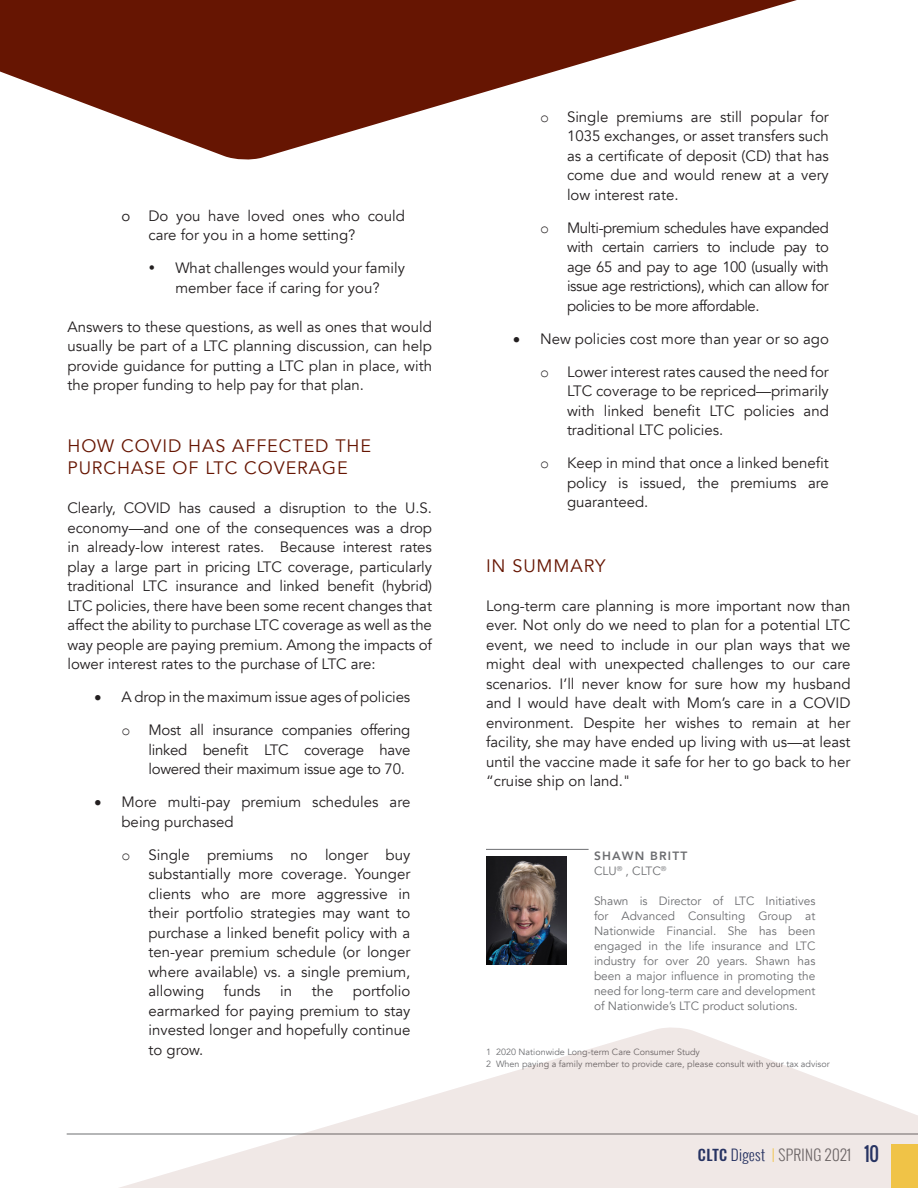
<style>
.page{position:relative;width:918px;height:1188px;background:#fff}
.page>*{position:absolute;margin:0;border:0;box-sizing:border-box;transform-origin:0 0}
.t1{font:18px/22.5px "Avenir";letter-spacing:.05em;color:#661502}
.t2{font:15px/19.5px "Avenir";color:#231f20;text-align:justify}
.t3{font:300 15px "Oswald";letter-spacing:.02em;color:#6d6e71}
.t4{font:12px/15px "Avenir";color:#6d6e71;text-align:justify}
.t5{font:800 12px "Avenir";letter-spacing:.1em;color:#6d6e71}
.t6{font:9px "Avenir";color:#6d6e71}
.s1{font-family:"Courier New"}
.s2{font-weight:500;color:#21376d}
.s3{color:#21376d}
.s4{color:#ffd74f}
.s5{font-weight:400;font-size:18.9px;color:#21376d}
</style>
<div class="page">
<svg style="left:0;top:0;width:797px;height:160px;fill:#661502"></svg>
<svg style="left:66px;top:1027px;width:852px;height:161px;fill:#f0e8e6"></svg>
<hr style="left:486px;top:849px;width:103px;height:1px;background:#6d6e71">
<img style="left:486px;top:857px;width:81px;height:108px">
<p class="t2" style="left:148px;top:206px;width:258px;text-indent:-27px">o Do you have loved ones who could care for you in a home setting?</p>
<p class="t2" style="left:176px;top:258px;width:231px">What challenges would your family member face if caring for you?</p>
<p class="t2" style="left:68px;top:317px;width:366px">Answers to these questions, as well as ones that would usually be part of a LTC planning discussion, can help provide guidance for putting a LTC plan in place, with the proper funding to help pay for that plan.</p>
<p class="t1" style="left:68px;top:434px;width:305px">HOW COVID HAS AFFECTED THE<br>PURCHASE OF LTC COVERAGE</p>
<p class="t2" style="left:68px;top:498px;width:366px">Clearly, COVID has caused a disruption to the U.S. economy—and one of the consequences was a drop in already-low interest rates. Because interest rates play a large part in pricing LTC coverage, particularly traditional LTC insurance and linked benefit (hybrid)<br>LTC policies, there have been some recent changes that affect the ability to purchase LTC coverage as well as the way people are paying premium. Among the impacts of lower interest rates to the purchase of LTC are:</p>
<p class="t2" style="left:94px;top:687px;width:317px">• A drop in the maximum issue ages of policies</p>
<p class="t2" style="left:148px;top:720px;width:263px;text-indent:-27px"><span class="s1">o</span> Most all insurance companies offering linked benefit LTC coverage have lowered their maximum issue age to 70.</p>
<p class="t2" style="left:122px;top:792px;width:290px;text-indent:-27px">• More multi-pay premium schedules are being purchased</p>
<p class="t2" style="left:148px;top:845px;width:263px;text-indent:-27px"><span class="s1">o</span> Single premiums no longer buy substantially more coverage. Younger clients who are more aggressive in their portfolio strategies may want to purchase a linked benefit policy with a ten-year premium schedule (or longer where available) vs. a single premium, allowing</p>
<p class="t2" style="left:148px;top:981px;width:263px;text-indent:204px">portfolio earmarked for paying premium to stay invested longer and hopefully continue to grow.</p>
<p class="t2" style="left:224px;top:981px;width:38px">funds</p>
<p class="t2" style="left:280px;top:981px;width:13px">in</p>
<p class="t2" style="left:312px;top:981px;width:23px">the</p>
<p class="t2" style="left:567px;top:107px;width:263px;text-indent:-27px"><span class="s1">o</span> Single premiums are still popular for 1035 exchanges, or asset transfers such as a certificate of deposit (CD) that has come due and would renew at a very low interest rate.</p>
<p class="t2" style="left:567px;top:218px;width:263px;text-indent:-27px"><span class="s1">o</span> Multi-premium schedules have expanded with certain carriers to include pay to age 65 and pay to age 100 (usually with issue age restrictions), which can allow for policies to be more affordable.</p>
<p class="t2" style="left:513px;top:329px;width:317px">• New policies cost more than year or so ago</p>
<p class="t2" style="left:567px;top:362px;width:263px;text-indent:-27px"><span class="s1">o</span> Lower interest rates caused the need for LTC coverage to be repriced—primarily with linked benefit LTC policies and traditional LTC policies.</p>
<p class="t2" style="left:567px;top:453px;width:263px;text-indent:-27px"><span class="s1">o</span> Keep in mind that once a linked benefit policy is issued, the premiums are guaranteed.</p>
<p class="t1" style="left:486px;top:554px;width:121px">IN SUMMARY</p>
<p class="t2" style="left:486px;top:596px;width:366px">Long-term care planning is more important now than ever. Not only do we need to plan for a potential LTC event, we need to include in our plan ways that we might deal with unexpected challenges to our care scenarios. I’ll never know for sure how my husband and I would have dealt with Mom’s care in a COVID environment. Despite her wishes to remain at her facility, she may have ended up living with us—at least until the vaccine made it safe for her to go back to her “cruise ship on land."</p>
<p class="t5" style="left:594px;top:846px;width:95px">SHAWN BRITT</p>
<p class="t4" style="left:594px;top:863px;width:74px">CLU<sup>®</sup> , CLTC<sup>®</sup></p>
<p class="t4" style="left:594px;top:893px;width:223px">Shawn is Director of LTC Initiatives for Advanced Consulting Group at Nationwide Financial. She has been engaged in the life insurance and LTC industry for over 20 years. Shawn has been a major influence in promoting the need for long-term care and development of Nationwide’s LTC product solutions.</p>
<p class="t6" style="left:486px;top:1046px;width:215px">1 2020 Nationwide Long-term Care Consumer Study</p>
<p class="t6" style="left:486px;top:1058px;width:345px">2 When paying a family member to provide care, please consult with your tax advisor</p>
<p class="t3" style="left:698px;top:1143px;width:183px"><span class="s2">CLTC</span> <span class="s3">Digest</span> <span class="s4">|</span> SPRING 2021 <span class="s5">10</span></p>
</div>
